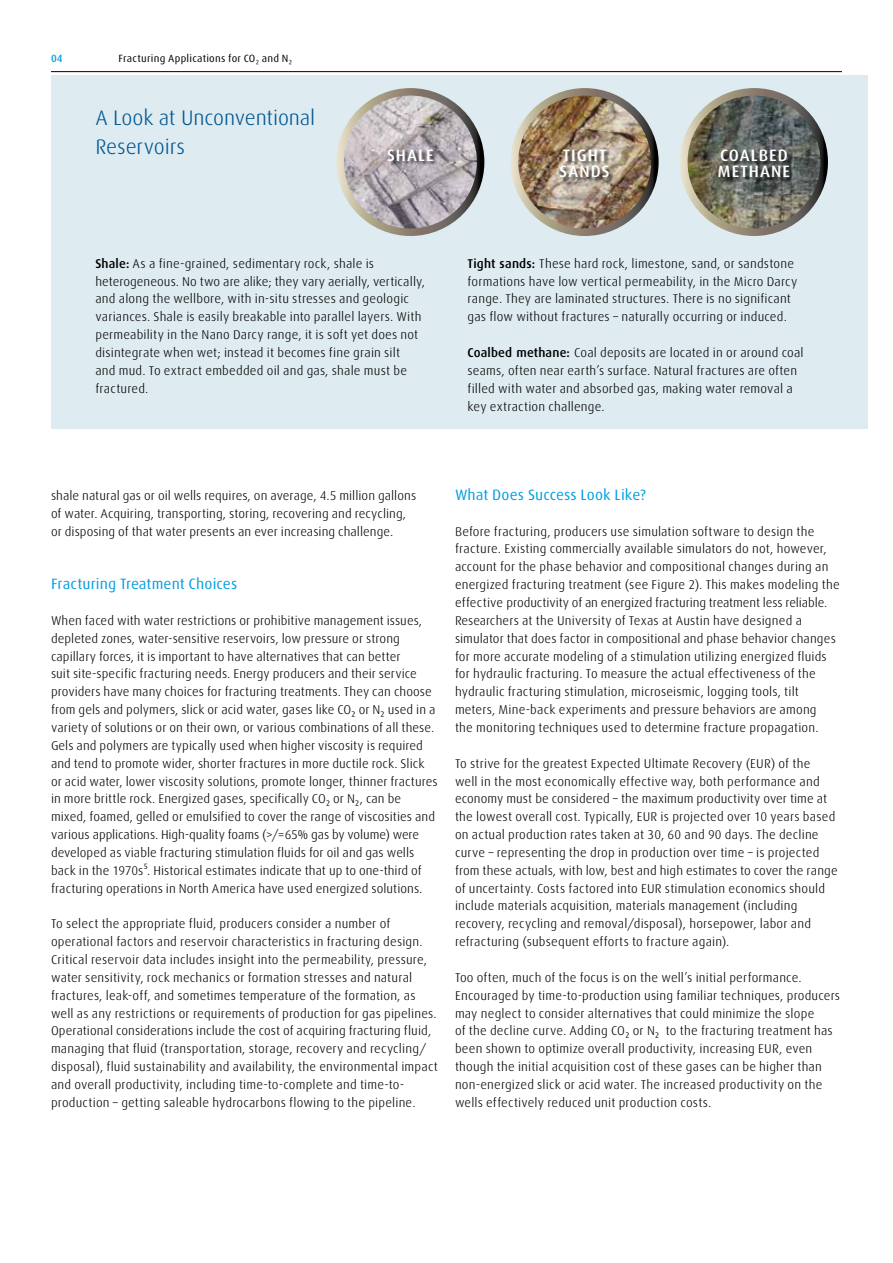
<style>
.page{position:relative;width:893px;height:1263px;background:#fff}
.page>*{position:absolute;margin:0;border:0;box-sizing:border-box;transform-origin:0 0}
.t1{font:300 21px/29.4px "Linde Dax Global";letter-spacing:-.01em;color:#005791}
.t2{font:500 16.5px/16.5px "Linde Dax Global";letter-spacing:.065em;color:#fff}
.t3{font:15px "Linde Dax Global";letter-spacing:.005em;color:#009ee0}
.t4{font:300 12.75px/17.9px "Linde Dax Global";letter-spacing:.01em;color:#000}
.t5{font:10.5px "Linde Dax Global";letter-spacing:.02em;color:#000}
.t6{font:500 10.5px "Linde Dax Global";color:#009ee0}
.s1{font-weight:300}
.s2{font-weight:500}
</style>
<div class="page">
<div style="left:51px;top:75px;width:816px;height:353px;background:#deebf1"></div>
<img style="left:340px;top:92px;width:141px;height:140px;border-radius:70px">
<div style="left:336px;top:88px;width:148px;height:148px;border:8px solid #fff;border-radius:50%"></div>
<img style="left:514px;top:92px;width:141px;height:139px">
<div style="left:511px;top:88px;width:148px;height:148px;border:8px solid #fff;border-radius:50%"></div>
<img style="left:684px;top:92px;width:140px;height:140px;border-radius:70px">
<div style="left:680px;top:88px;width:148px;height:148px;border:8px solid #fff;border-radius:50%"></div>
<div style="left:388px;top:149px;width:51px;height:18px;background:#000;opacity:.75"></div>
<div style="left:561px;top:149px;width:54px;height:35px;background:#000;opacity:.75"></div>
<div style="left:719px;top:149px;width:76px;height:34px;background:#000;opacity:.75"></div>
<hr style="left:51px;top:71px;width:791px;height:1px;background:#000">
<p class="t6" style="left:51px;top:52px;width:13px">04</p>
<p class="t5" style="left:118px;top:52px;width:175px">Fracturing Applications for CO<span class="s1">₂</span> and N<span class="s1">₂</span></p>
<h1 class="t1" style="left:95px;top:103px;width:222px">A Look at Unconventional<br>Reservoirs</h1>
<p class="t2" style="left:387px;top:147px;width:48px">SHALE</p>
<p class="t2" style="left:560px;top:147px;width:52px">TIGHT<br>SANDS</p>
<p class="t2" style="left:718px;top:147px;width:74px">COALBED<br>METHANE</p>
<p class="t4" style="left:95px;top:254px;width:331px"><span class="s2">Shale:</span> As a fine-grained, sedimentary rock, shale is heterogeneous. No two are alike; they vary aerially, vertically, and along the wellbore, with in-situ stresses and geologic variances. Shale is easily breakable into parallel layers. With permeability in the Nano Darcy range, it is soft yet does not disintegrate when wet; instead it becomes fine grain silt<br>and mud. To extract embedded oil and gas, shale must be fractured.</p>
<p class="t4" style="left:468px;top:254px;width:331px"><span class="s2">Tight sands:</span> These hard rock, limestone, sand, or sandstone formations have low vertical permeability, in the Micro Darcy range. They are laminated structures. There is no significant gas flow without fractures – naturally occurring or induced.</p>
<p class="t4" style="left:468px;top:344px;width:338px"><span class="s2">Coalbed methane:</span> Coal deposits are located in or around coal seams, often near earth’s surface. Natural fractures are often filled with water and absorbed gas, making water removal a key extraction challenge.</p>
<p class="t4" style="left:51px;top:486px;width:367px">shale natural gas or oil wells requires, on average, 4.5 million gallons of water. Acquiring, transporting, storing, recovering and recycling, or disposing of that water presents an ever increasing challenge.</p>
<p class="t3" style="left:51px;top:575px;width:188px">Fracturing Treatment Choices</p>
<p class="t4" style="left:51px;top:611px;width:388px">When faced with water restrictions or prohibitive management issues, depleted zones, water-sensitive reservoirs, low pressure or strong capillary forces, it is important to have alternatives that can better<br>suit site-specific fracturing needs. Energy producers and their service providers have many choices for fracturing treatments. They can choose from gels and polymers, slick or acid water, gases like CO₂ or N₂ used in a variety of solutions or on their own, or various combinations of all these.<br>Gels and polymers are typically used when higher viscosity is required and tend to promote wider, shorter fractures in more ductile rock. Slick or acid water, lower viscosity solutions, promote longer, thinner fractures in more brittle rock. Energized gases, specifically CO₂ or N₂, can be mixed, foamed, gelled or emulsified to cover the range of viscosities and various applications. High-quality foams (&gt;/=65% gas by volume) were developed as viable fracturing stimulation fluids for oil and gas wells back in the 1970s⁵. Historical estimates indicate that up to one-third of fracturing operations in North America have used energized solutions.</p>
<p class="t4" style="left:51px;top:915px;width:388px">To select the appropriate fluid, producers consider a number of operational factors and reservoir characteristics in fracturing design.<br>Critical reservoir data includes insight into the permeability, pressure, water sensitivity, rock mechanics or formation stresses and natural fractures, leak-off, and sometimes temperature of the formation, as well as any restrictions or requirements of production for gas pipelines.<br>Operational considerations include the cost of acquiring fracturing fluid, managing that fluid (transportation, storage, recovery and recycling/ disposal), fluid sustainability and availability, the environmental impact and overall productivity, including time-to-complete and time-to&shy;production – getting saleable hydrocarbons flowing to the pipeline.</p>
<p class="t3" style="left:455px;top:486px;width:192px">What Does Success Look Like?</p>
<p class="t4" style="left:455px;top:522px;width:386px">Before fracturing, producers use simulation software to design the fracture. Existing commercially available simulators do not, however, account for the phase behavior and compositional changes during an energized fracturing treatment (see Figure 2). This makes modeling the effective productivity of an energized fracturing treatment less reliable.<br>Researchers at the University of Texas at Austin have designed a simulator that does factor in compositional and phase behavior changes for more accurate modeling of a stimulation utilizing energized fluids for hydraulic fracturing. To measure the actual effectiveness of the hydraulic fracturing stimulation, microseismic, logging tools, tilt meters, Mine-back experiments and pressure behaviors are among<br>the monitoring techniques used to determine fracture propagation.</p>
<p class="t4" style="left:455px;top:754px;width:384px">To strive for the greatest Expected Ultimate Recovery (EUR) of the<br>well in the most economically effective way, both performance and economy must be considered – the maximum productivity over time at the lowest overall cost. Typically, EUR is projected over 10 years based on actual production rates taken at 30, 60 and 90 days. The decline curve – representing the drop in production over time – is projected from these actuals, with low, best and high estimates to cover the range of uncertainty. Costs factored into EUR stimulation economics should include materials acquisition, materials management (including recovery, recycling and removal/disposal), horsepower, labor and refracturing (subsequent efforts to fracture again).</p>
<p class="t4" style="left:455px;top:968px;width:387px">Too often, much of the focus is on the well’s initial performance.<br>Encouraged by time-to-production using familiar techniques, producers may neglect to consider alternatives that could minimize the slope<br>of the decline curve. Adding CO₂ or N₂ to the fracturing treatment has been shown to optimize overall productivity, increasing EUR, even though the initial acquisition cost of these gases can be higher than non-energized slick or acid water. The increased productivity on the wells effectively reduced unit production costs.</p>
</div>
